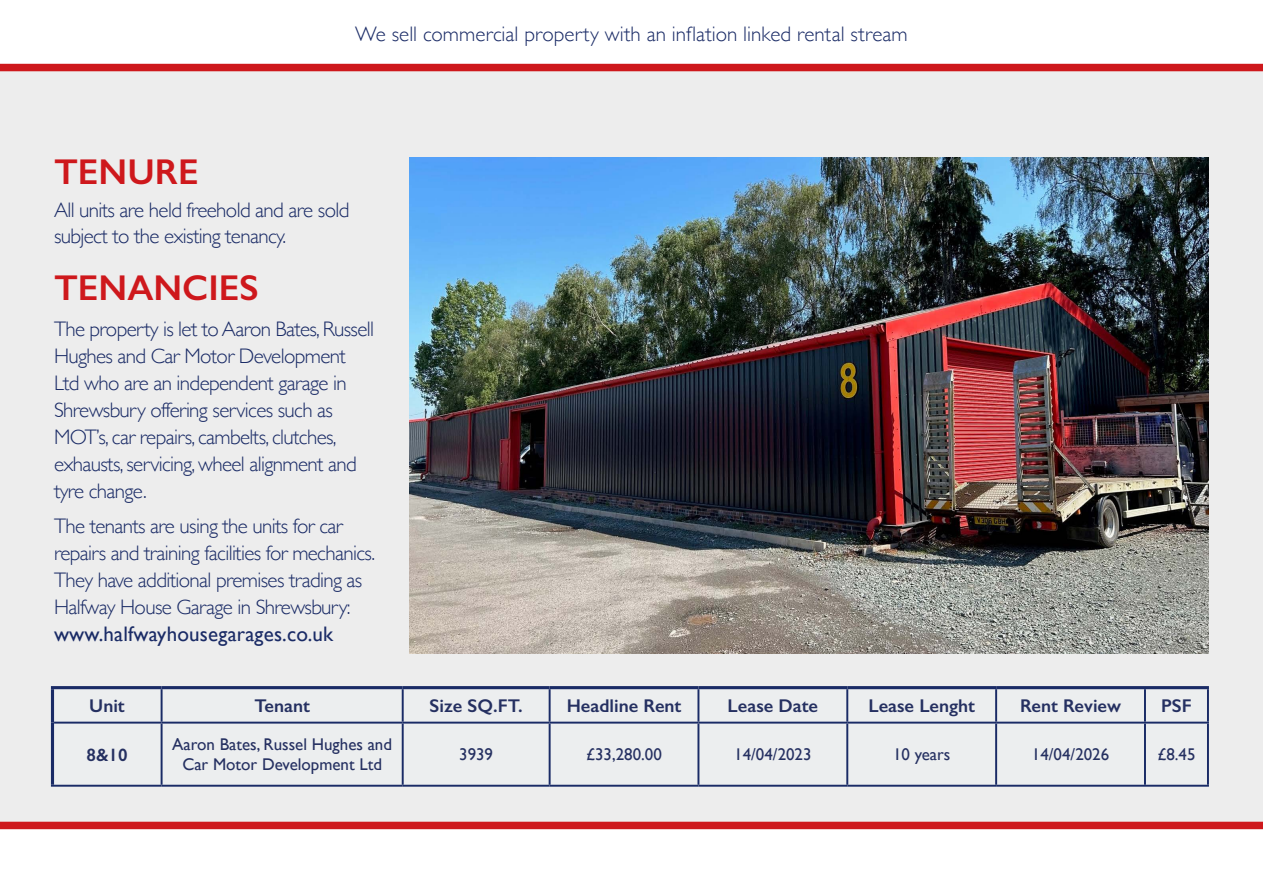
<style>
.page{position:relative;width:1263px;height:893px;background:#fff}
.page>*{position:absolute;margin:0;border:0;box-sizing:border-box;transform-origin:0 0}
.t1{font:600 36px "Gill Sans";color:#ce181c}
.t2{font:300 21px/27px "Gill Sans";letter-spacing:-.03em;color:#1a2b66}
.t3{font:300 21px "Gill Sans";letter-spacing:.005em;color:#1a2b66}
.t4{font:21px "Gill Sans";letter-spacing:.01em;color:#1a2b66}
.t5{font:600 18.45px "Gill Sans";color:#253061}
.t6{font:600 18px "Gill Sans";color:#253061}
.t7{font:16.95px/20.4px "Gill Sans";color:#253061;text-align:center}
</style>
<div class="page">
<div style="left:0;top:64px;width:1263px;height:765px;background:#ededed"></div>
<div style="left:51px;top:686px;width:1158px;height:101px;background:#eceeef"></div>
<hr style="left:51px;top:686px;width:111px;height:3px;background:#1a2b66">
<hr style="left:51px;top:689px;width:3px;height:34px;background:#1a2b66">
<hr style="left:162px;top:686px;width:241px;height:3px;background:#1a2b66">
<hr style="left:403px;top:686px;width:147px;height:3px;background:#1a2b66">
<hr style="left:550px;top:686px;width:148px;height:3px;background:#1a2b66">
<hr style="left:698px;top:686px;width:149px;height:3px;background:#1a2b66">
<hr style="left:847px;top:686px;width:149px;height:3px;background:#1a2b66">
<hr style="left:996px;top:686px;width:149px;height:3px;background:#1a2b66">
<hr style="left:1145px;top:686px;width:64px;height:3px;background:#1a2b66">
<hr style="left:51px;top:723px;width:3px;height:62px;background:#1a2b66">
<hr style="left:161px;top:689px;width:2px;height:33px;background:#1a2b66">
<hr style="left:402px;top:689px;width:2px;height:33px;background:#1a2b66">
<hr style="left:549px;top:689px;width:2px;height:33px;background:#1a2b66">
<hr style="left:697px;top:689px;width:2px;height:33px;background:#1a2b66">
<hr style="left:846px;top:689px;width:2px;height:33px;background:#1a2b66">
<hr style="left:995px;top:689px;width:2px;height:33px;background:#1a2b66">
<hr style="left:1144px;top:689px;width:2px;height:33px;background:#1a2b66">
<hr style="left:1207px;top:689px;width:2px;height:33px;background:#1a2b66">
<hr style="left:54px;top:722px;width:108px;height:2px;background:#1a2b66">
<hr style="left:162px;top:722px;width:241px;height:2px;background:#1a2b66">
<hr style="left:161px;top:724px;width:2px;height:61px;background:#1a2b66">
<hr style="left:403px;top:722px;width:147px;height:2px;background:#1a2b66">
<hr style="left:402px;top:724px;width:2px;height:61px;background:#1a2b66">
<hr style="left:550px;top:722px;width:148px;height:2px;background:#1a2b66">
<hr style="left:549px;top:724px;width:2px;height:61px;background:#1a2b66">
<hr style="left:698px;top:722px;width:149px;height:2px;background:#1a2b66">
<hr style="left:697px;top:724px;width:2px;height:61px;background:#1a2b66">
<hr style="left:847px;top:722px;width:149px;height:2px;background:#1a2b66">
<hr style="left:846px;top:724px;width:2px;height:61px;background:#1a2b66">
<hr style="left:996px;top:722px;width:149px;height:2px;background:#1a2b66">
<hr style="left:995px;top:724px;width:2px;height:61px;background:#1a2b66">
<hr style="left:1145px;top:722px;width:64px;height:2px;background:#1a2b66">
<hr style="left:1144px;top:724px;width:2px;height:61px;background:#1a2b66">
<hr style="left:1207px;top:724px;width:2px;height:61px;background:#1a2b66">
<hr style="left:51px;top:785px;width:111px;height:2px;background:#1a2b66">
<hr style="left:162px;top:785px;width:241px;height:2px;background:#1a2b66">
<hr style="left:403px;top:785px;width:147px;height:2px;background:#1a2b66">
<hr style="left:550px;top:785px;width:148px;height:2px;background:#1a2b66">
<hr style="left:698px;top:785px;width:149px;height:2px;background:#1a2b66">
<hr style="left:847px;top:785px;width:149px;height:2px;background:#1a2b66">
<hr style="left:996px;top:785px;width:149px;height:2px;background:#1a2b66">
<hr style="left:1145px;top:785px;width:64px;height:2px;background:#1a2b66">
<img style="left:409px;top:158px;width:800px;height:495px">
<p class="t3" style="left:355px;top:18px;width:554px">We sell commercial property with an inflation linked rental stream</p>
<h1 class="t1" style="left:54px;top:150px;width:146px">TENURE</h1>
<p class="t2" style="left:54px;top:197px;width:297px;line-height:25.2px">All units are held freehold and are sold subject to the existing tenancy.</p>
<h1 class="t1" style="left:54px;top:266px;width:206px">TENANCIES</h1>
<p class="t2" style="left:54px;top:315px;width:322px">The property is let to Aaron Bates, Russell Hughes and Car Motor Development Ltd who are an independent garage in Shrewsbury offering services such as MOT’s, car repairs, cambelts, clutches, exhausts, servicing, wheel alignment and tyre change.</p>
<p class="t2" style="left:54px;top:512px;width:323px">The tenants are using the units for car repairs and training facilities for mechanics.<br>They have additional premises trading as Halfway House Garage in Shrewsbury:</p>
<p class="t4" style="left:54px;top:622px;width:281px">www.halfwayhousegarages.co.uk</p>
<p class="t5" style="left:89px;top:694px;width:37px">Unit</p>
<p class="t5" style="left:254px;top:694px;width:57px">Tenant</p>
<p class="t5" style="left:430px;top:694px;width:95px">Size SQ.FT.</p>
<p class="t5" style="left:567px;top:694px;width:116px">Headline Rent</p>
<p class="t5" style="left:728px;top:694px;width:92px">Lease Date</p>
<p class="t5" style="left:868px;top:694px;width:108px">Lease Lenght</p>
<p class="t5" style="left:1020px;top:694px;width:103px">Rent Review</p>
<p class="t5" style="left:1161px;top:694px;width:32px">PSF</p>
<p class="t6" style="left:87px;top:744px;width:42px">8&amp;10</p>
<p class="t7" style="left:172px;top:734px;width:221px">Aaron Bates, Russel Hughes and<br>Car Motor Development Ltd</p>
<p class="t7" style="left:459px;top:744px;width:35px">3939</p>
<p class="t7" style="left:586px;top:744px;width:77px">£33,280.00</p>
<p class="t7" style="left:734px;top:744px;width:79px">14/04/2023</p>
<p class="t7" style="left:893px;top:744px;width:59px">10 years</p>
<p class="t7" style="left:1032px;top:744px;width:79px">14/04/2026</p>
<p class="t7" style="left:1157px;top:744px;width:40px">£8.45</p>
</div>
